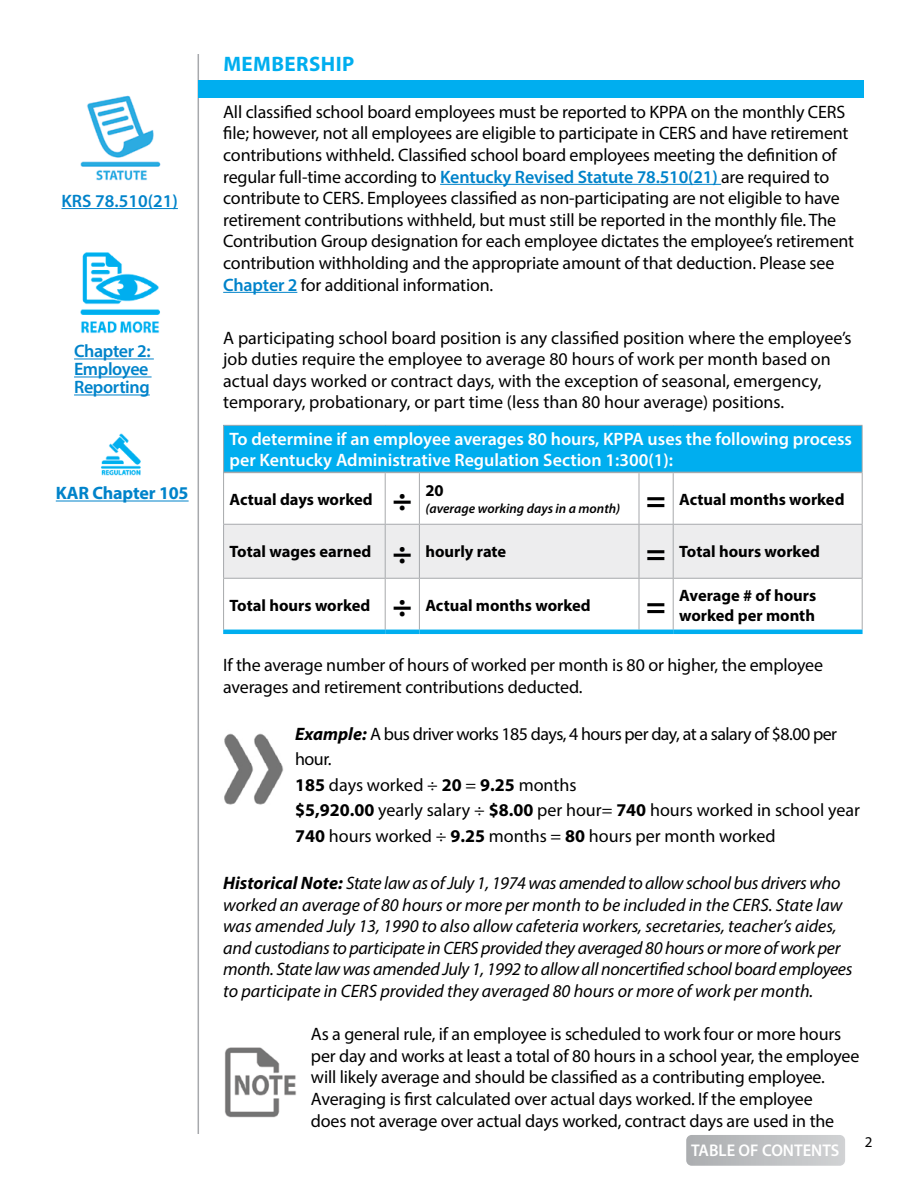
<style>
.page{position:relative;width:918px;height:1188px;background:#fff}
.page>*{position:absolute;margin:0;border:0;box-sizing:border-box;transform-origin:0 0}
.t1{font:700 33px "Myriad Pro";color:#000}
.t2{font:700 21px "Myriad Pro";letter-spacing:.02em;color:#00aeef}
.t3{font:18px/21.6px "Myriad Pro";letter-spacing:-.01em;color:#000}
.t4{font:italic 18px/21.6px "Myriad Pro";letter-spacing:-.015em;color:#000}
.t5{font:600 18px/21.6px "Myriad Pro";color:#fff}
.t6{font:600 18px/18px "Myriad Pro";letter-spacing:-.02em;color:#0083ca}
.t7{font:600 18px "Myriad Pro";color:#0083ca}
.t8{font:700 18px "Myriad Pro";letter-spacing:-.01em;color:#0083ca}
.t9{font:600 16.95px "Myriad Pro";color:#fff}
.t10{font:700 16.5px/19.8px "Myriad Pro";color:#000}
.t11{font:15px "Myriad Pro";color:#000}
.t12{font:italic 600 13.5px "Myriad Pro";color:#000}
.s1{font-weight:600;color:#0083ca}
.s2{font-size:33px}
.s3{font-weight:700;font-style:italic}
.s4{font-weight:700}
</style>
<div class="page">
<hr style="left:198px;top:54px;width:1px;height:1080px;background:#a7a9ac">
<svg style="left:686px;top:1135px;width:159px;height:31px;background:#bec0c2"></svg>
<hr style="left:440px;top:184px;width:281px;height:1px;background:#0083ca">
<hr style="left:223px;top:292px;width:74px;height:1px;background:#0083ca">
<div style="left:224px;top:425px;width:638px;height:47px;background:#00aeef"></div>
<svg style="left:224px;top:473px;width:638px;height:157px"></svg>
<div style="left:224px;top:525px;width:638px;height:53px;background:#ededee"></div>
<hr style="left:223px;top:425px;width:162px;height:1px;background:#a7a9ac">
<hr style="left:223px;top:426px;width:1px;height:46px;background:#a7a9ac">
<hr style="left:385px;top:425px;width:34px;height:1px;background:#a7a9ac">
<hr style="left:419px;top:425px;width:220px;height:1px;background:#a7a9ac">
<hr style="left:639px;top:425px;width:34px;height:1px;background:#a7a9ac">
<hr style="left:673px;top:425px;width:190px;height:1px;background:#a7a9ac">
<hr style="left:862px;top:426px;width:1px;height:46px;background:#a7a9ac">
<hr style="left:223px;top:472px;width:1px;height:52px;background:#a7a9ac">
<hr style="left:385px;top:473px;width:1px;height:51px;background:#a7a9ac">
<hr style="left:419px;top:473px;width:1px;height:51px;background:#a7a9ac">
<hr style="left:639px;top:473px;width:1px;height:51px;background:#a7a9ac">
<hr style="left:673px;top:473px;width:1px;height:51px;background:#a7a9ac">
<hr style="left:862px;top:472px;width:1px;height:52px;background:#a7a9ac">
<hr style="left:223px;top:524px;width:162px;height:1px;background:#a7a9ac">
<hr style="left:223px;top:525px;width:1px;height:53px;background:#a7a9ac">
<hr style="left:385px;top:524px;width:34px;height:1px;background:#a7a9ac">
<hr style="left:385px;top:525px;width:1px;height:53px;background:#a7a9ac">
<hr style="left:419px;top:524px;width:220px;height:1px;background:#a7a9ac">
<hr style="left:419px;top:525px;width:1px;height:53px;background:#a7a9ac">
<hr style="left:639px;top:524px;width:34px;height:1px;background:#a7a9ac">
<hr style="left:639px;top:525px;width:1px;height:53px;background:#a7a9ac">
<hr style="left:673px;top:524px;width:190px;height:1px;background:#a7a9ac">
<hr style="left:673px;top:525px;width:1px;height:53px;background:#a7a9ac">
<hr style="left:862px;top:525px;width:1px;height:53px;background:#a7a9ac">
<hr style="left:419px;top:579px;width:1px;height:51px;background:#a7a9ac">
<hr style="left:639px;top:578px;width:34px;height:1px;background:#a7a9ac">
<hr style="left:639px;top:579px;width:1px;height:51px;background:#a7a9ac">
<hr style="left:673px;top:579px;width:1px;height:51px;background:#a7a9ac">
<hr style="left:224px;top:472px;width:161px;height:1px;background:#a7a9ac">
<hr style="left:385px;top:472px;width:34px;height:1px;background:#a7a9ac">
<hr style="left:419px;top:472px;width:220px;height:1px;background:#a7a9ac">
<hr style="left:639px;top:472px;width:34px;height:1px;background:#a7a9ac">
<hr style="left:673px;top:472px;width:189px;height:1px;background:#a7a9ac">
<hr style="left:223px;top:578px;width:162px;height:1px;background:#a7a9ac">
<hr style="left:223px;top:579px;width:1px;height:51px;background:#a7a9ac">
<hr style="left:385px;top:578px;width:34px;height:1px;background:#a7a9ac">
<hr style="left:385px;top:579px;width:1px;height:51px;background:#a7a9ac">
<hr style="left:419px;top:578px;width:220px;height:1px;background:#a7a9ac">
<hr style="left:673px;top:578px;width:190px;height:1px;background:#a7a9ac">
<hr style="left:862px;top:579px;width:1px;height:51px;background:#a7a9ac">
<hr style="left:223px;top:630px;width:162px;height:4px;background:#00aeef">
<hr style="left:385px;top:630px;width:34px;height:4px;background:#00aeef">
<hr style="left:419px;top:630px;width:220px;height:4px;background:#00aeef">
<hr style="left:639px;top:630px;width:34px;height:4px;background:#00aeef">
<hr style="left:673px;top:630px;width:190px;height:4px;background:#00aeef">
<div style="left:198px;top:80px;width:666px;height:17px;background:#00aeef"></div>
<img style="left:224px;top:733px;width:60px;height:72px">
<img style="left:225px;top:1047px;width:71px;height:71px">
<hr style="left:61px;top:208px;width:117px;height:1px;background:#0083ca">
<img style="left:80px;top:95px;width:81px;height:86px">
<img style="left:101px;top:433px;width:40px;height:43px">
<hr style="left:56px;top:501px;width:133px;height:1px;background:#0083ca">
<img style="left:80px;top:252px;width:80px;height:82px">
<hr style="left:74px;top:359px;width:80px;height:1px;background:#0083ca">
<hr style="left:74px;top:377px;width:78px;height:1px;background:#0083ca">
<hr style="left:74px;top:395px;width:76px;height:1px;background:#0083ca">
<p class="t7" style="left:61px;top:189px;width:118px">KRS 78.510(21)</p>
<p class="t6" style="left:74px;top:342px;width:78px">Chapter 2:<br>Employee<br>Reporting</p>
<p class="t8" style="left:56px;top:481px;width:134px">KAR Chapter 105</p>
<p class="t2" style="left:223px;top:50px;width:132px">MEMBERSHIP</p>
<p class="t3" style="left:223px;top:101px;width:633px">All classified school board employees must be reported to KPPA on the monthly CERS file; however, not all employees are eligible to participate in CERS and have retirement contributions withheld. Classified school board employees meeting the definition of regular full-time according to <span class="s1">Kentucky Revised Statute 78.510(21)</span> are required to contribute to CERS. Employees classified as non-participating are not eligible to have retirement contributions withheld, but must still be reported in the monthly file. The Contribution Group designation for each employee dictates the employee’s retirement contribution withholding and the appropriate amount of that deduction. Please see <span class="s1">Chapter 2</span> for additional information.</p>
<p class="t3" style="left:223px;top:327px;width:630px">A participating school board position is any classified position where the employee’s job duties require the employee to average 80 hours of work per month based on actual days worked or contract days, with the exception of seasonal, emergency, temporary, probationary, or part time (less than 80 hour average) positions.</p>
<p class="t5" style="left:230px;top:428px;width:624px">To determine if an employee averages 80 hours, KPPA uses the following process per Kentucky Administrative Regulation Section 1:300(1):</p>
<p class="t10" style="left:230px;top:489px;width:216px">Actual days worked <span class="s2">÷</span> 20</p>
<p class="t10" style="left:646px;top:489px;width:200px"><span class="s2">=</span> Actual months worked</p>
<p class="t12" style="left:425px;top:500px;width:196px">(average working days in a month)</p>
<p class="t10" style="left:230px;top:541px;width:278px">Total wages earned <span class="s2">÷</span> hourly rate</p>
<p class="t10" style="left:646px;top:541px;width:175px"><span class="s2">=</span> Total hours worked</p>
<p class="t10" style="left:230px;top:595px;width:363px">Total hours worked <span class="s2">÷</span> Actual months worked</p>
<h1 class="t1" style="left:646px;top:585px;width:21px">=</h1>
<p class="t10" style="left:679px;top:585px;width:139px">Average # of hours worked per month</p>
<p class="t3" style="left:223px;top:654px;width:601px">If the average number of hours of worked per month is 80 or higher, the employee averages and retirement contributions deducted.</p>
<p class="t3" style="left:295px;top:721px;width:566px;line-height:25.5px"><span class="s3">Example:</span> A bus driver works 185 days, 4 hours per day, at a salary of $8.00 per hour.<br><span class="s4">185</span> days worked ÷ <span class="s4">20</span> = <span class="s4">9.25</span> months<br><span class="s4">$5,920.00</span> yearly salary ÷ <span class="s4">$8.00</span> per hour= <span class="s4">740</span> hours worked in school year <span class="s4">740</span> hours worked ÷ <span class="s4">9.25</span> months = <span class="s4">80</span> hours per month worked</p>
<p class="t4" style="left:223px;top:872px;width:631px"><span class="s4">Historical Note:</span> State law as of July 1, 1974 was amended to allow school bus drivers who worked an average of 80 hours or more per month to be included in the CERS. State law was amended July 13, 1990 to also allow cafeteria workers, secretaries, teacher’s aides, and custodians to participate in CERS provided they averaged 80 hours or more of work per month. State law was amended July 1, 1992 to allow all noncertified school board employees to participate in CERS provided they averaged 80 hours or more of work per month.</p>
<p class="t3" style="left:311px;top:1023px;width:550px">As a general rule, if an employee is scheduled to work four or more hours per day and works at least a total of 80 hours in a school year, the employee will likely average and should be classified as a contributing employee.<br>Averaging is first calculated over actual days worked. If the employee<br>does not average over actual days worked, contract days are used in the</p>
<p class="t9" style="left:691px;top:1139px;width:150px">TABLE OF CONTENTS</p>
<p class="t11" style="left:865px;top:1132px;width:9px">2</p>
</div>
